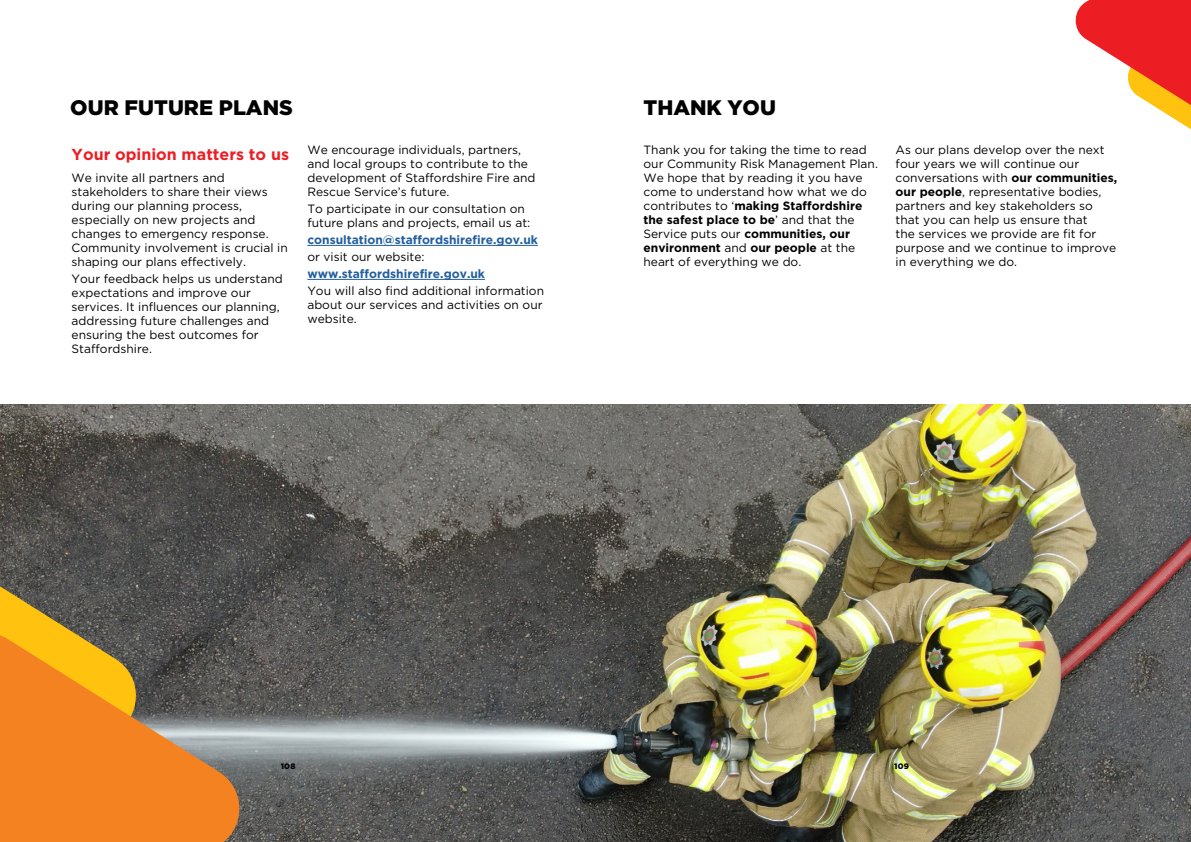
<style>
.page{position:relative;width:1191px;height:842px;background:#fff}
.page>*{position:absolute;margin:0;border:0;box-sizing:border-box;transform-origin:0 0}
.t1{font:900 21px "Gotham";color:#000}
.t2{font:700 16px "Gotham";color:#ed1d24}
.t3{font:12px/14px "Gotham";color:#000}
.t4{font:700 12px "Gotham";color:#215e9e}
.t5{font:900 8px "Gotham";letter-spacing:.035em;color:#000}
.s1{font-weight:700}
</style>
<div class="page">
<img style="left:0;top:404px;width:1191px;height:438px">
<svg style="left:0;top:509px;width:144px;height:113px"></svg>
<svg style="left:0;top:622px;width:247px;height:220px;fill:#f58220"></svg>
<svg style="left:1075px;top:0;width:116px;height:130px"></svg>
<hr style="left:307px;top:245px;width:231px;height:1px;background:#215e9e">
<hr style="left:307px;top:279px;width:178px;height:1px;background:#215e9e">
<h1 class="t1" style="left:70px;top:96px;width:224px">OUR FUTURE PLANS</h1>
<h2 class="t2" style="left:72px;top:145px;width:219px">Your opinion matters to us</h2>
<p class="t3" style="left:72px;top:170px;width:218px">We invite all partners and stakeholders to share their views during our planning process, especially on new projects and changes to emergency response.<br>Community involvement is crucial in shaping our plans effectively.</p>
<p class="t3" style="left:72px;top:271px;width:212px">Your feedback helps us understand expectations and improve our services. It influences our planning, addressing future challenges and ensuring the best outcomes for<br>Staffordshire.</p>
<p class="t3" style="left:307px;top:142px;width:230px">We encourage individuals, partners, and local groups to contribute to the development of Staffordshire Fire and Rescue Service’s future.</p>
<p class="t3" style="left:307px;top:201px;width:224px">To participate in our consultation on future plans and projects, email us at:</p>
<p class="t4" style="left:307px;top:233px;width:232px">consultation@staffordshirefire.gov.uk</p>
<p class="t3" style="left:307px;top:249px;width:119px">or visit our website:</p>
<p class="t4" style="left:307px;top:267px;width:179px">www.staffordshirefire.gov.uk</p>
<p class="t3" style="left:307px;top:283px;width:238px">You will also find additional information about our services and activities on our website.</p>
<h1 class="t1" style="left:643px;top:96px;width:134px">THANK YOU</h1>
<p class="t3" style="left:643px;top:142px;width:236px">Thank you for taking the time to read our Community Risk Management Plan.<br>We hope that by reading it you have come to understand how what we do contributes to ‘<span class="s1">making Staffordshire the safest place to be</span>’ and that the Service puts our <span class="s1">communities, our environment</span> and <span class="s1">our people</span> at the heart of everything we do.</p>
<p class="t3" style="left:895px;top:142px;width:223px">As our plans develop over the next four years we will continue our conversations with <span class="s1">our communities, our people</span>, representative bodies, partners and key stakeholders so that you can help us ensure that<br>the services we provide are fit for purpose and we continue to improve in everything we do.</p>
<p class="t5" style="left:281px;top:761px;width:16px">108</p>
<p class="t5" style="left:894px;top:761px;width:16px">109</p>
</div>
